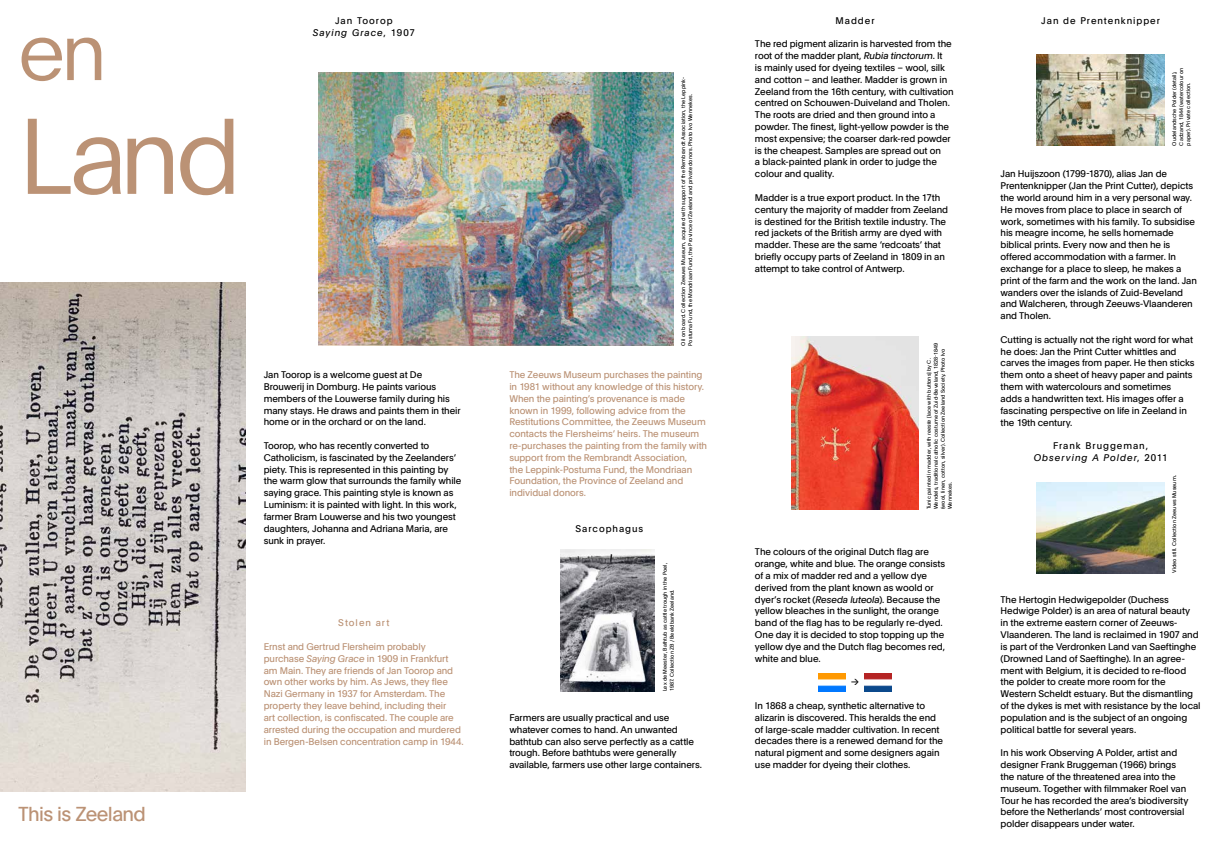
<style>
.page{position:relative;width:1228px;height:846px;background:#fff}
.page>*{position:absolute;margin:0;border:0;box-sizing:border-box;transform-origin:0 0}
.t1{font:300 105px "Plain";color:#bb9275}
.t2{font:300 78.75px "Plain";color:#bb9275}
.t3{font:19.69px "Plain";letter-spacing:-.03em;color:#bb9275}
.t4{font:9.45px/11.8px "Plain";letter-spacing:-.01em;color:#000}
.t5{font:9.45px/11.8px "Plain";letter-spacing:-.01em;color:#bb9275}
.t6{font:9.45px/11.8px "Plain";letter-spacing:.1em;color:#000;text-align:center}
.t7{font:9.45px "Plain";letter-spacing:.1em;color:#bb9275}
.t8{font:5.25px/7px "Plain";letter-spacing:.01em;color:#000}
.s1{font-style:italic}
</style>
<div class="page">
<img style="left:0;top:282px;width:246px;height:509px">
<img style="left:318px;top:73px;width:355px;height:273px">
<img style="left:791px;top:336px;width:128px;height:173px">
<img style="left:1037px;top:55px;width:127px;height:91px">
<img style="left:1037px;top:482px;width:127px;height:91px">
<img style="left:560px;top:550px;width:95px;height:141px">
<img style="left:819px;top:673px;width:27px;height:18px">
<img style="left:864px;top:673px;width:27px;height:18px">
<h2 class="t2" style="left:18px;top:-5px;width:90px">en</h2>
<h1 class="t1" style="left:18px;top:81px;width:225px">Land</h1>
<h3 class="t3" style="left:18px;top:799px;width:129px">This is Zeeland</h3>
<p class="t6" style="left:313px;top:14px;width:103px">Jan Toorop<br><span class="s1">Saying Grace</span>, 1907</p>
<p class="t4" style="left:835px;top:14px;width:40px">Madder</p>
<p class="t4" style="left:264px;top:368px;width:198px">Jan Toorop is a welcome guest at De Brouwerij in Domburg. He paints various members of the Louwerse family during his many stays. He draws and paints them in their home or in the orchard or on the land.</p>
<p class="t4" style="left:264px;top:439px;width:199px">Toorop, who has recently converted to Catholicism, is fascinated by the Zeelanders’ piety. This is represented in this painting by the warm glow that surrounds the family while saying grace. This painting style is known as Luminism: it is painted with light. In this work, farmer Bram Louwerse and his two youngest daughters, Johanna and Adriana Maria, are sunk in prayer.</p>
<p class="t7" style="left:338px;top:616px;width:53px">Stolen art</p>
<p class="t5" style="left:264px;top:640px;width:201px">Ernst and Gertrud Flersheim probably purchase <span class="s1">Saying Grace</span> in 1909 in Frankfurt am Main. They are friends of Jan Toorop and own other works by him. As Jews, they flee Nazi Germany in 1937 for Amsterdam. The property they leave behind, including their<br>art collection, is confiscated. The couple are arrested during the occupation and murdered in Bergen-Belsen concentration camp in 1944.</p>
<p class="t8" style="left:679px;top:346px;width:270px;rotate:-90deg">Oil on board. Collection Zeeuws Museum, acquired with support of the Rembrandt Association, the Leppink-<br>Postuma Fund, the Mondriaan Fund, the Province of Zeeland and private donors. Photo Ivo Wennekes.</p>
<p class="t5" style="left:509px;top:368px;width:199px">The Zeeuws Museum purchases the painting in 1981 without any knowledge of this history.<br>When the painting’s provenance is made known in 1999, following advice from the Restitutions Committee, the Zeeuws Museum contacts the Flersheims’ heirs. The museum re-purchases the painting from the family with support from the Rembrandt Association,<br>the Leppink-Postuma Fund, the Mondriaan Foundation, the Province of Zeeland and individual donors.</p>
<p class="t6" style="left:575px;top:522px;width:69px">Sarcophagus</p>
<p class="t8" style="left:661px;top:691px;width:130px;rotate:-90deg">Lex de Meester, Bathtub as cattle trough in the Poel,<br>1987. Collection ZB / Beeldbank Zeeland.</p>
<p class="t4" style="left:509px;top:711px;width:194px">Farmers are usually practical and use whatever comes to hand. An unwanted bathtub can also serve perfectly as a cattle trough. Before bathtubs were generally available, farmers use other large containers.</p>
<p class="t4" style="left:755px;top:38px;width:200px">The red pigment alizarin is harvested from the root of the madder plant, <span class="s1">Rubia tinctorum</span>. It<br>is mainly used for dyeing textiles – wool, silk and cotton – and leather. Madder is grown in Zeeland from the 16th century, with cultivation centred on Schouwen-Duiveland and Tholen.<br>The roots are dried and then ground into a powder. The finest, light-yellow powder is the most expensive; the coarser dark-red powder is the cheapest. Samples are spread out on<br>a black-painted plank in order to judge the colour and quality.</p>
<p class="t4" style="left:755px;top:191px;width:195px">Madder is a true export product. In the 17th century the majority of madder from Zeeland is destined for the British textile industry. The red jackets of the British army are dyed with madder. These are the same ‘redcoats’ that briefly occupy parts of Zeeland in 1809 in an attempt to take control of Antwerp.</p>
<p class="t8" style="left:925px;top:509px;width:168px;rotate:-90deg">Tunic painted in madder, with <span class="s1">reeste</span> [lace with buttons] by C.<br>Wendels, traditional catholic costume of Zuid-Beveland, 1828-1849 (wool, linen, cotton, silver). Collection Zeeland Society. Photo Ivo Wennekes.</p>
<p class="t4" style="left:755px;top:546px;width:192px">The colours of the original Dutch flag are orange, white and blue. The orange consists of a mix of madder red and a yellow dye derived from the plant known as woold or dyer’s rocket (<span class="s1">Reseda luteola</span>). Because the yellow bleaches in the sunlight, the orange band of the flag has to be regularly re-dyed.<br>One day it is decided to stop topping up the yellow dye and the Dutch flag becomes red, white and blue.</p>
<p class="t4" style="left:851px;top:675px;width:9px">→</p>
<p class="t4" style="left:755px;top:699px;width:190px">In 1868 a cheap, synthetic alternative to alizarin is discovered. This heralds the end of large-scale madder cultivation. In recent decades there is a renewed demand for the natural pigment and some designers again use madder for dyeing their clothes.</p>
<p class="t6" style="left:1041px;top:14px;width:120px">Jan de Prentenknipper</p>
<p class="t8" style="left:1170px;top:146px;width:79px;rotate:-90deg">Oudelandsche Polder (detail),<br>Cadzand, 1844 (watercolour on paper). Private collection.</p>
<p class="t4" style="left:1000px;top:168px;width:198px">Jan Huijszoon (1799-1870), alias Jan de Prentenknipper (Jan the Print Cutter), depicts the world around him in a very personal way.<br>He moves from place to place in search of work, sometimes with his family. To subsidise his meagre income, he sells homemade biblical prints. Every now and then he is offered accommodation with a farmer. In exchange for a place to sleep, he makes a print of the farm and the work on the land. Jan wanders over the islands of Zuid-Beveland and Walcheren, through Zeeuws-Vlaanderen and Tholen.</p>
<p class="t4" style="left:1000px;top:333px;width:196px">Cutting is actually not the right word for what he does: Jan the Print Cutter whittles and carves the images from paper. He then sticks them onto a sheet of heavy paper and paints them with watercolours and sometimes adds a handwritten text. His images offer a fascinating perspective on life in Zeeland in the 19th century.</p>
<p class="t6" style="left:1033px;top:439px;width:135px">Frank Bruggeman,<br><span class="s1">Observing A Polder</span>, 2011</p>
<p class="t8" style="left:1170px;top:573px;width:99px;rotate:-90deg">Video still. Collection Zeeuws Museum.</p>
<p class="t4" style="left:1000px;top:593px;width:202px">The Hertogin Hedwigepolder (Duchess Hedwige Polder) is an area of natural beauty<br>in the extreme eastern corner of Zeeuws-Vlaanderen. The land is reclaimed in 1907 and is part of the Verdronken Land van Saeftinghe (Drowned Land of Saeftinghe). In an agree&shy;ment with Belgium, it is decided to re-flood the polder to create more room for the Western Scheldt estuary. But the dismantling of the dykes is met with resistance by the local population and is the subject of an ongoing political battle for several years.</p>
<p class="t4" style="left:1000px;top:746px;width:189px">In his work Observing A Polder, artist and designer Frank Bruggeman (1966) brings the nature of the threatened area into the museum. Together with filmmaker Roel van Tour he has recorded the area’s biodiversity before the Netherlands’ most controversial polder disappears under water.</p>
</div>
